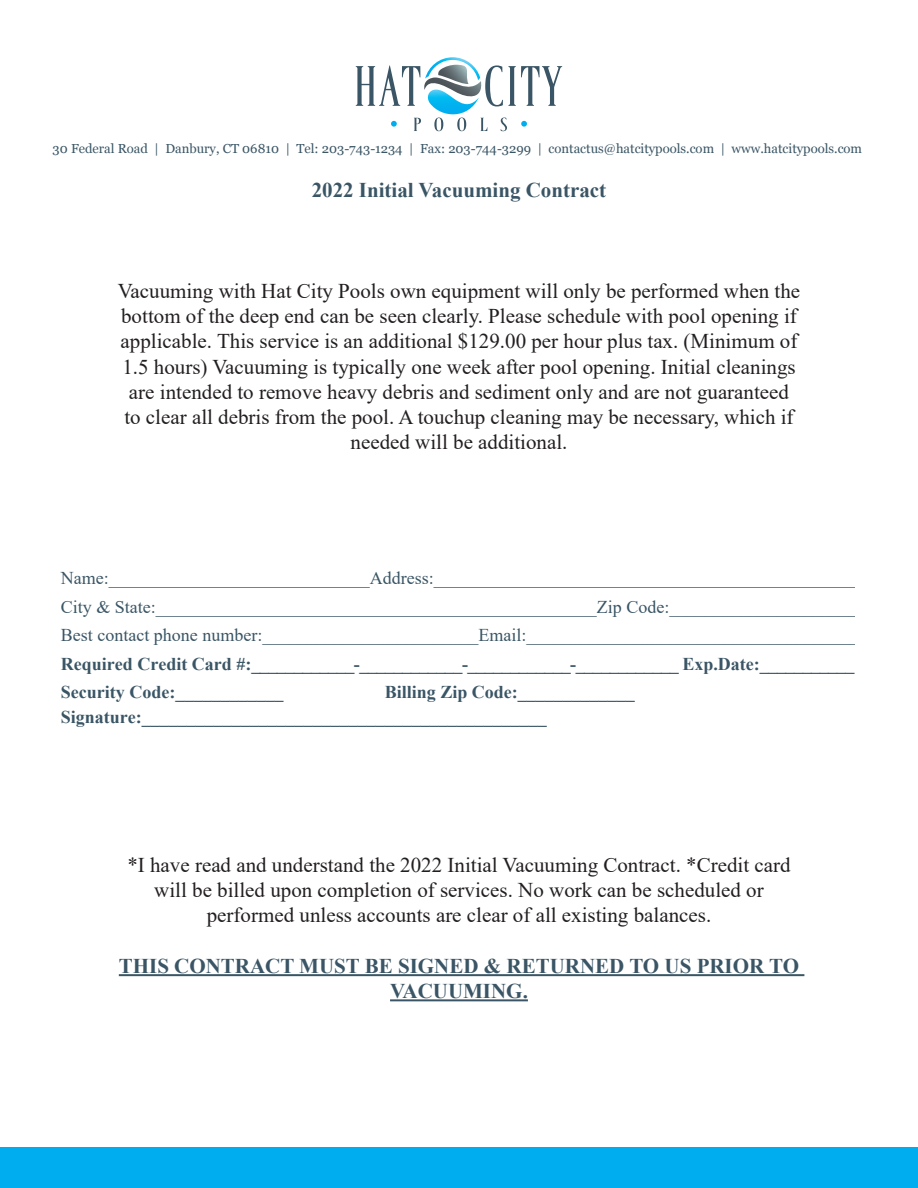
<style>
.page{position:relative;width:918px;height:1188px;background:#fff}
.page>*{position:absolute;margin:0;border:0;box-sizing:border-box;transform-origin:0 0}
.t1{font:21px/25.2px "Times New Roman";color:#231f20;text-align:center}
.t2{font:700 21px/25.2px "Times New Roman";color:#3a5565;text-align:center}
.t3{font:18px/28.5px "Times New Roman";color:#3a5565}
.t4{font:700 18px/24.9px "Times New Roman";color:#3a5565}
.t5{font:13.05px "Georgia";color:#3a5565}
.s1{font-weight:700}
</style>
<div class="page">
<svg style="left:356px;top:57px;width:206px;height:74px"></svg>
<hr style="left:119px;top:974px;width:685px;height:2px;background:#3a5565">
<hr style="left:390px;top:999px;width:138px;height:2px;background:#3a5565">
<div style="left:0;top:1148px;width:918px;height:40px;background:#00aeef"></div>
<p class="t5" style="left:53px;top:139px;width:811px">30 Federal Road | Danbury, CT 06810 | Tel: 203-743-1234 | Fax: 203-744-3299 | contactus@hatcitypools.com | www.hatcitypools.com</p>
<p class="t2" style="left:312px;top:177px;width:296px">2022 Initial Vacuuming Contract</p>
<p class="t1" style="left:118px;top:278px;width:684px">Vacuuming with Hat City Pools own equipment will only be performed when the bottom of the deep end can be seen clearly. Please schedule with pool opening if applicable. This service is an additional $129.00 per hour plus tax. (Minimum of 1.5 hours) Vacuuming is typically one week after pool opening. Initial cleanings are intended to remove heavy debris and sediment only and are not guaranteed<br>to clear all debris from the pool. A touchup cleaning may be necessary, which if needed will be additional.</p>
<p class="t3" style="left:61px;top:563px;width:800px">Name:_____________________________Address:_______________________________________________ City &amp; State:_________________________________________________Zip Code:_____________________ Best contact phone number:________________________Email:_____________________________________ <span class="s1">Required Credit Card #:____________-____________-____________-____________ Exp.Date:___________ Security Code:____________</span></p>
<p class="t4" style="left:61px;top:679px;width:576px;text-indent:324px">Billing Zip Code:_____________<br>Signature:_____________________________________________</p>
<p class="t1" style="left:127px;top:852px;width:665px">*I have read and understand the 2022 Initial Vacuuming Contract. *Credit card</p>
<p class="t1" style="left:154px;top:877px;width:611px">will be billed upon completion of services. No work can be scheduled or performed unless accounts are clear of all existing balances.</p>
<p class="t2" style="left:119px;top:953px;width:682px">THIS CONTRACT MUST BE SIGNED &amp; RETURNED TO US PRIOR TO<br>VACUUMING.</p>
</div>
